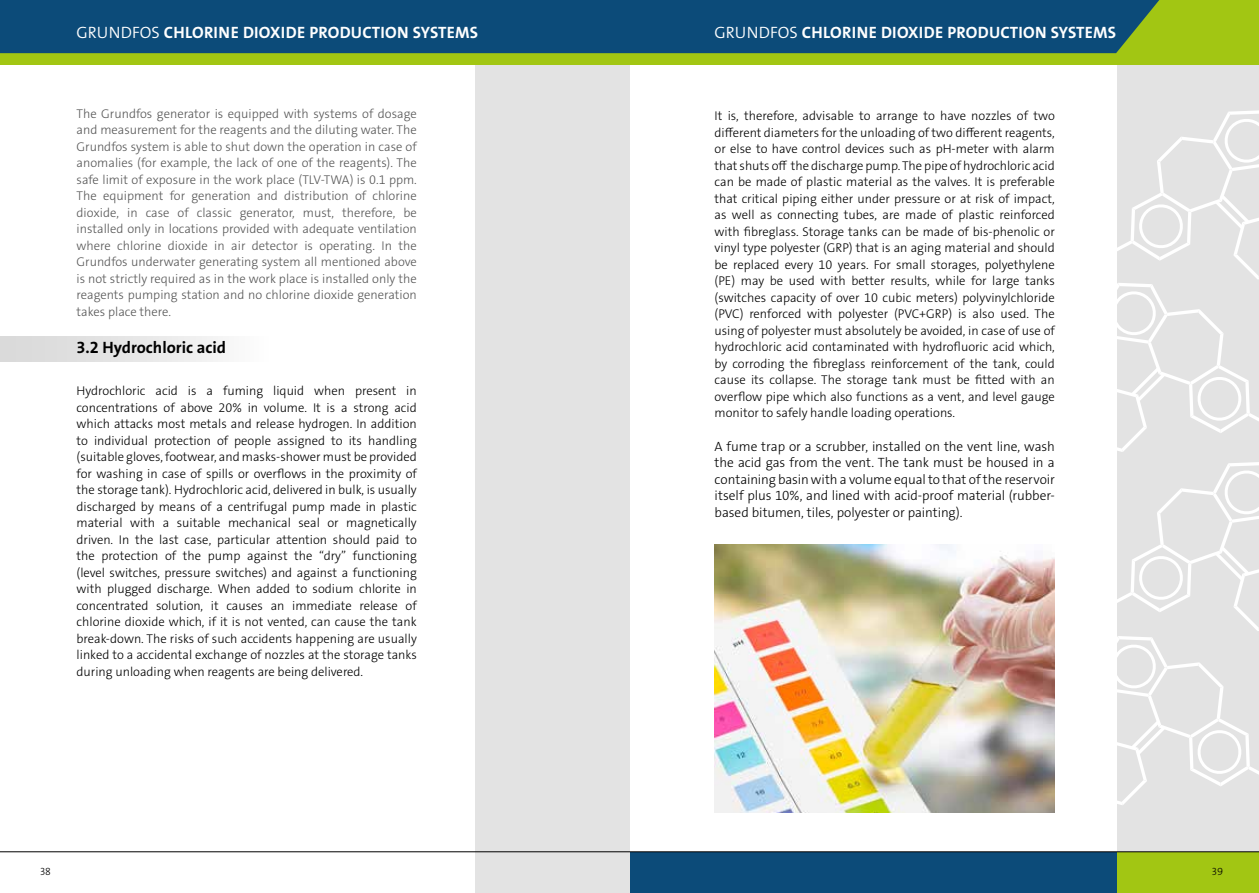
<style>
.page{position:relative;width:1259px;height:893px;background:#fff}
.page>*{position:absolute;margin:0;border:0;box-sizing:border-box;transform-origin:0 0}
.t1{font:16.5px "Grundfos The Sans V2 OT 7 B";letter-spacing:.015em;color:#fff}
.t2{font:16.5px "Grundfos The Sans V2 OT 7 B";color:#000}
.t3{font:13.5px/16.5px "Grundfos The Sans V2 OT 3 L";letter-spacing:-.005em;color:#000;text-align:justify}
.t4{font:12.75px/16.5px "Grundfos The Sans V2 OT 3 L";color:#000;text-align:justify}
.t5{font:12.75px/16.5px "Grundfos The Sans V2 OT 3 L";color:#565656;text-align:justify}
.t6{font:10.5px "Grundfos The Sans V2 OT 3 L";color:#000}
.s1{font-family:"Grundfos The Sans V2 OT 4 SL"}
</style>
<div class="page">
<div style="left:629px;top:852px;width:630px;height:41px;background:#a2c613"></div>
<div style="left:629px;top:852px;width:488px;height:41px;background:#0c4b79"></div>
<img style="left:714px;top:544px;width:340px;height:269px">
<div style="left:0;top:336px;width:298px;height:25px;background:linear-gradient(to right,#d5d5d5,#fff)"></div>
<div style="left:475px;top:59px;width:154px;height:834px;background:#e3e3e3"></div>
<div style="left:1117px;top:1px;width:142px;height:851px;background:#e3e3e3"></div>
<svg style="left:1117px;top:110px;width:142px;height:342px"></svg>
<svg style="left:1117px;top:462px;width:142px;height:343px"></svg>
<div style="left:0;top:0;width:1259px;height:65px;background:#a2c613"></div>
<div style="left:0;top:0;width:1159px;height:53px;background:#0c4b79"></div>
<hr style="left:0;top:851px;width:1259px;height:1px;background:#000">
<p class="t1" style="left:77px;top:22px;width:402px"><span class="s1">GRUNDFOS</span> CH LORINE DIOXIDE PRODUCTION SYSTEMS</p>
<p class="t1" style="left:714px;top:22px;width:402px"><span class="s1">GRUNDFOS</span> CH LORINE DIOXIDE PRODUCTION SYSTEMS</p>
<p class="t5" style="left:77px;top:105px;width:342px">The Grundfos generator is equipped with systems of dosage and measurement for the reagents and the diluting water. The Grundfos system is able to shut down the operation in case of anomalies (for example, the lack of one of the reagents). The safe limit of exposure in the work place (TLV-TWA) is 0.1 ppm.<br>The equipment for generation and distribution of chlorine dioxide, in case of classic generator, must, therefore, be installed only in locations provided with adequate ventilation where chlorine dioxide in air detector is operating. In the Grundfos underwater generating system all mentioned above is not strictly required as in the work place is installed only the reagents pumping station and no chlorine dioxide generation takes place there.</p>
<p class="t2" style="left:77px;top:337px;width:151px">3.2 HYDROCHLORIC ACID</p>
<p class="t4" style="left:77px;top:383px;width:342px">Hydrochloric acid is a fuming liquid when present in concentrations of above 20% in volume. It is a strong acid which attacks most metals and release hydrogen. In addition to individual protection of people assigned to its handling (suitable gloves, footwear, and masks-shower must be provided for washing in case of spills or overflows in the proximity of the storage tank). Hydrochloric acid, delivered in bulk, is usually discharged by means of a centrifugal pump made in plastic material with a suitable mechanical seal or magnetically driven. In the last case, particular attention should paid to the protection of the pump against the “dry” functioning (level switches, pressure switches) and against a functioning with plugged discharge. When added to sodium chlorite in concentrated solution, it causes an immediate release of chlorine dioxide which, if it is not vented, can cause the tank break-down. The risks of such accidents happening are usually linked to a accidental exchange of nozzles at the storage tanks during unloading when reagents are being delivered.</p>
<p class="t4" style="left:714px;top:108px;width:342px">It is, therefore, advisable to arrange to have nozzles of two different diameters for the unloading of two different reagents, or else to have control devices such as pH-meter with alarm that shuts off the discharge pump. The pipe of hydrochloric acid can be made of plastic material as the valves. It is preferable that critical piping either under pressure or at risk of impact, as well as connecting tubes, are made of plastic reinforced with fibreglass. Storage tanks can be made of bis-phenolic or vinyl type polyester (GRP) that is an aging material and should be replaced every 10 years. For small storages, polyethylene (PE) may be used with better results, while for large tanks (switches capacity of over 10 cubic meters) polyvinylchloride (PVC) renforced with polyester (PVC+GR P) is also used. The using of polyester must absolutely be avoided, in case of use of hydrochloric acid contaminated with hydrofluoric acid which, by corroding the fibreglass reinforcement of the tank, could cause its collapse. The storage tank must be fitted with an overflow pipe which also functions as a vent, and level gauge monitor to safely handle loading operations.</p>
<p class="t3" style="left:714px;top:438px;width:342px">A fume trap or a scrubber, installed on the vent line, wash the acid gas from the vent. The tank must be housed in a containing basin with a volume equal to that of the reservoir itself plus 10%, and lined with acid-proof material (rubber&shy;based bitumen, tiles, polyester or painting).</p>
<p class="t6" style="left:40px;top:865px;width:12px">38</p>
<p class="t6" style="left:1212px;top:865px;width:13px">39</p>
</div>
